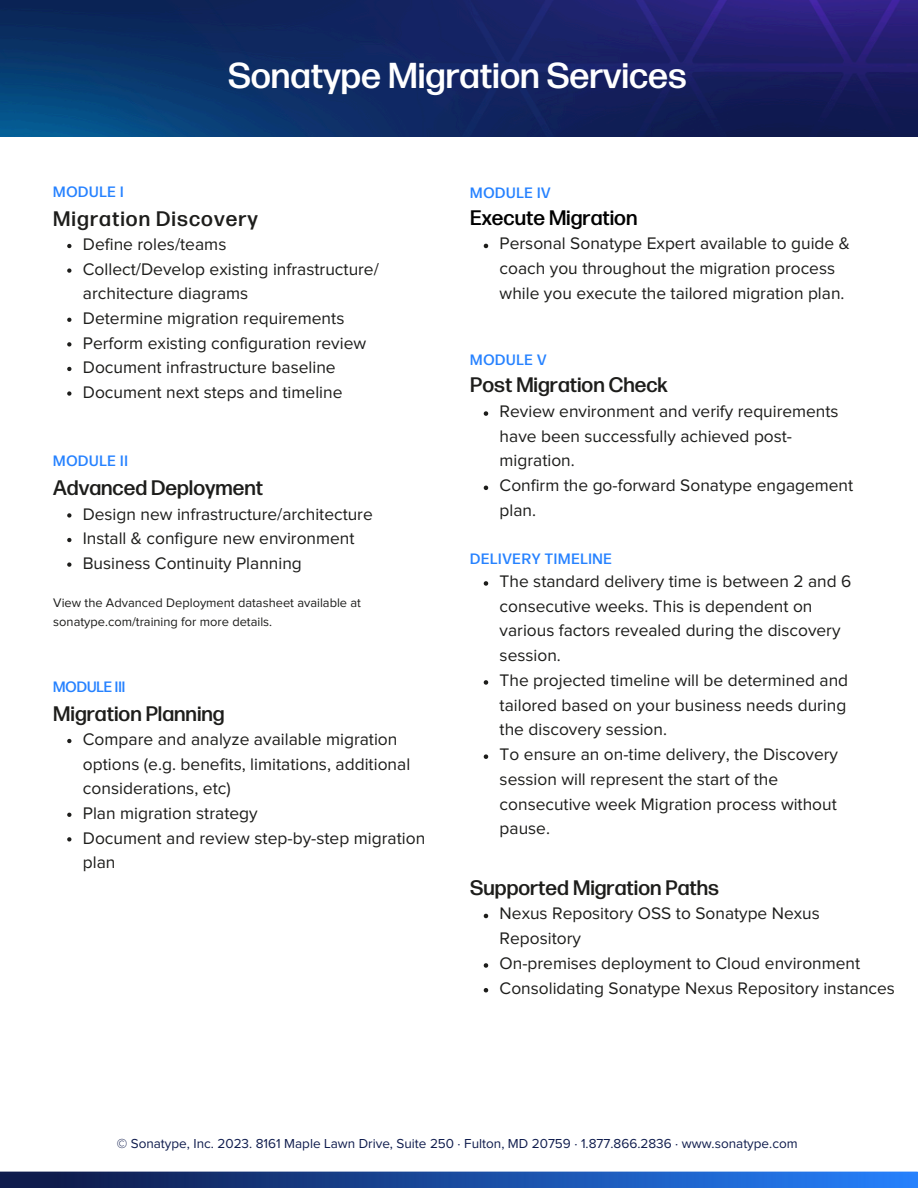
<style>
.page{position:relative;width:918px;height:1188px;background:#fff}
.page>*{position:absolute;margin:0;border:0;box-sizing:border-box;transform-origin:0 0}
.t1{font:500 36px "Forma DJR Text";color:#fff}
.t2{font:500 21px "Forma DJR Text";color:#1d1d1b}
.t3{font:500 21px "Forma DJR Text";letter-spacing:.05em;color:#1d1d1b}
.t4{font:500 21px "Forma DJR Text";color:#000}
.t5{font:17.4px/24.6px "Proxima Nova";color:#1d1d1b}
.t6{font:17.25px/24.8px "Proxima Nova";color:#1d1d1b}
.t7{font:500 15px "Forma DJR Text";letter-spacing:.05em;color:#2682ff}
.t8{font:500 15px "Forma DJR Text";color:#2682ff}
.t9{font:13.5px "Proxima Nova";color:#0f1c4d}
.t10{font:12.9px/18.1px "Proxima Nova";color:#1d1d1b}
</style>
<div class="page">
<img style="left:0;top:1172px;width:918px;height:16px">
<img style="left:0;top:0;width:918px;height:136px">
<svg style="left:67px;top:244px;width:4px;height:4px"></svg>
<svg style="left:67px;top:268px;width:4px;height:5px"></svg>
<svg style="left:67px;top:318px;width:4px;height:4px"></svg>
<svg style="left:67px;top:342px;width:4px;height:5px"></svg>
<svg style="left:67px;top:367px;width:4px;height:4px"></svg>
<svg style="left:67px;top:391px;width:4px;height:5px"></svg>
<svg style="left:67px;top:513px;width:4px;height:5px"></svg>
<svg style="left:67px;top:538px;width:4px;height:4px"></svg>
<svg style="left:67px;top:562px;width:4px;height:5px"></svg>
<svg style="left:67px;top:739px;width:4px;height:4px"></svg>
<svg style="left:67px;top:813px;width:4px;height:4px"></svg>
<svg style="left:67px;top:837px;width:4px;height:5px"></svg>
<svg style="left:484px;top:914px;width:4px;height:4px"></svg>
<svg style="left:484px;top:963px;width:4px;height:5px"></svg>
<svg style="left:484px;top:988px;width:4px;height:4px"></svg>
<svg style="left:484px;top:244px;width:4px;height:4px"></svg>
<svg style="left:484px;top:411px;width:4px;height:5px"></svg>
<svg style="left:484px;top:486px;width:4px;height:4px"></svg>
<svg style="left:484px;top:581px;width:4px;height:5px"></svg>
<svg style="left:484px;top:680px;width:4px;height:5px"></svg>
<svg style="left:484px;top:754px;width:4px;height:5px"></svg>
<h2 class="t1" style="left:228px;top:55px;width:460px">Sonatype Migration Services</h2>
<p class="t7" style="left:53px;top:183px;width:72px">MODULE I</p>
<p class="t3" style="left:53px;top:207px;width:206px">Migration Discovery</p>
<p class="t5" style="left:83px;top:233px;width:145px">Define roles/teams</p>
<p class="t5" style="left:83px;top:258px;width:298px">Collect/Develop existing infrastructure/ architecture diagrams</p>
<p class="t5" style="left:83px;top:307px;width:263px">Determine migration requirements</p>
<p class="t5" style="left:83px;top:331px;width:285px">Perform existing configuration review</p>
<p class="t5" style="left:83px;top:356px;width:254px">Document infrastructure baseline</p>
<h2 class="t5" style="left:83px;top:380px;width:261px">Document next steps and timeline</h2>
<p class="t7" style="left:53px;top:453px;width:76px">MODULE II</p>
<p class="t2" style="left:53px;top:476px;width:211px">Advanced Deployment</p>
<p class="t6" style="left:83px;top:502px;width:292px">Design new infrastructure/architecture</p>
<p class="t6" style="left:83px;top:527px;width:273px">Install &amp; configure new environment</p>
<p class="t6" style="left:83px;top:552px;width:221px">Business Continuity Planning</p>
<h2 class="t10" style="left:53px;top:595px;width:309px">View the Advanced Deployment datasheet available at sonatype.com/training for more details.</h2>
<p class="t8" style="left:53px;top:678px;width:74px">MODULE III</p>
<p class="t2" style="left:53px;top:702px;width:173px">Migration Planning</p>
<p class="t5" style="left:83px;top:728px;width:329px">Compare and analyze available migration options (e.g. benefits, limitations, additional considerations, etc)</p>
<p class="t5" style="left:83px;top:802px;width:176px">Plan migration strategy</p>
<h2 class="t5" style="left:83px;top:826px;width:344px">Document and review step-by-step migration plan</h2>
<p class="t7" style="left:470px;top:184px;width:82px">MODULE IV</p>
<p class="t4" style="left:470px;top:206px;width:169px">Execute Migration</p>
<p class="t6" style="left:500px;top:232px;width:352px">Personal Sonatype Expert available to guide &amp; coach you throughout the migration process while you execute the tailored migration plan.</p>
<p class="t7" style="left:470px;top:352px;width:78px">MODULE V</p>
<p class="t2" style="left:470px;top:373px;width:199px">Post Migration Check</p>
<p class="t6" style="left:500px;top:400px;width:355px">Review environment and verify requirements have been successfully achieved post&shy;migration.<br>Confirm the go-forward Sonatype engagement plan.</p>
<p class="t7" style="left:470px;top:551px;width:143px">DELIVERY TIMELINE</p>
<p class="t6" style="left:500px;top:569px;width:353px">The standard delivery time is between 2 and 6 consecutive weeks. This is dependent on various factors revealed during the discovery session.<br>The projected timeline will be determined and tailored based on your business needs during the discovery session.<br>To ensure an on-time delivery, the Discovery session will represent the start of the consecutive week Migration process without pause.</p>
<p class="t2" style="left:470px;top:876px;width:250px">Supported Migration Paths</p>
<p class="t6" style="left:500px;top:902px;width:322px">Nexus Repository OSS to Sonatype Nexus<br>Repository</p>
<h5 class="t6" style="left:500px;top:951px;width:362px">On-premises deployment to Cloud environment</h5>
<p class="t6" style="left:500px;top:976px;width:397px">Consolidating Sonatype Nexus Repository instances</p>
<p class="t9" style="left:117px;top:1137px;width:682px">© Sonatype, Inc. 2023. 8161 Maple Lawn Drive, Suite 250 · Fulton, MD 20759 · 1.877.866.2836 · www.sonatype.com</p>
</div>
